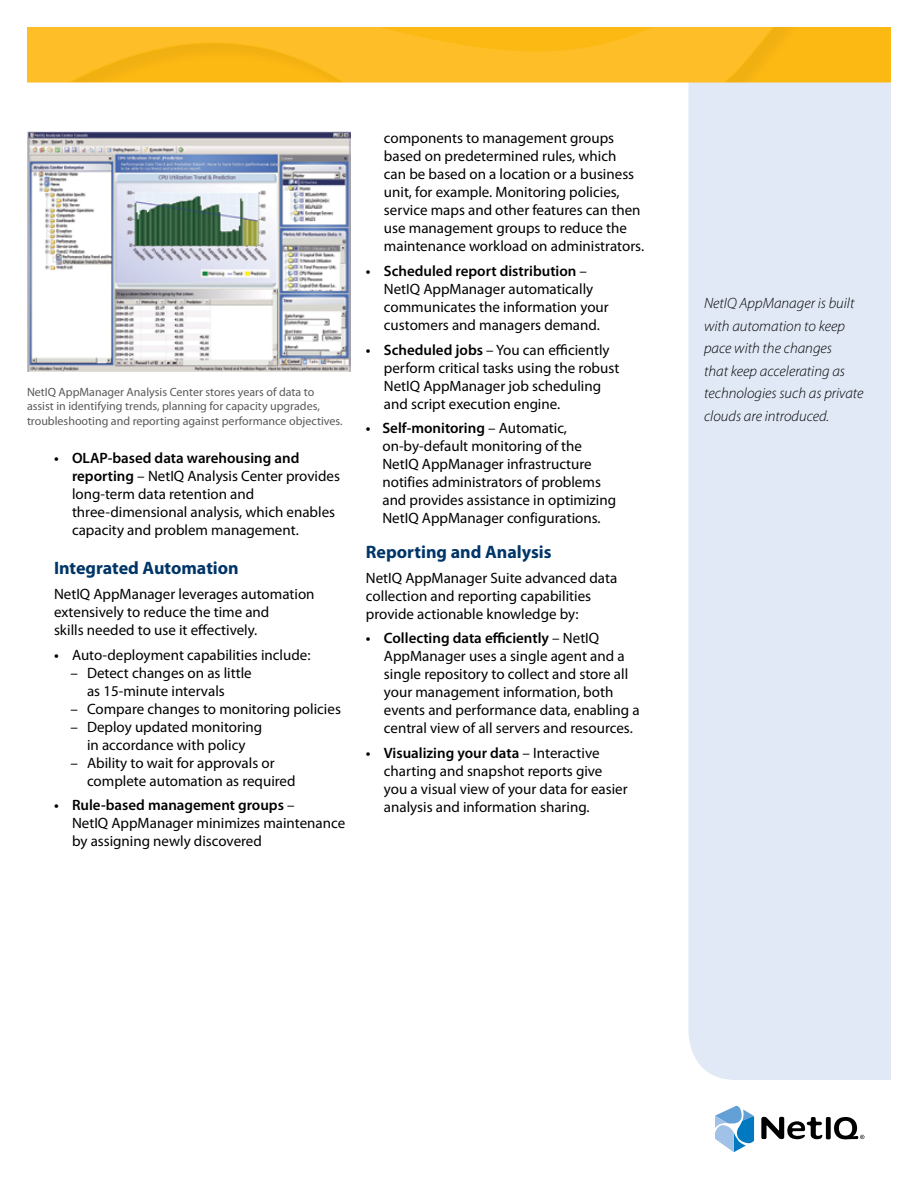
<style>
.page{position:relative;width:918px;height:1188px;background:#fff}
.page>*{position:absolute;margin:0;border:0;box-sizing:border-box;transform-origin:0 0}
.t1{font:700 18px "Myriad Pro";color:#003568}
.t2{font:15px/18px "Myriad Pro";color:#000}
.t3{font:italic 300 15px/22.5px "Myriad Pro";color:#000}
.t4{font:12px/14.4px "Myriad Pro";color:#58595b}
.s1{font-weight:600}
</style>
<div class="page">
<div style="left:689px;top:82px;width:202px;height:998px;background:#e1e9f6"></div>
<div style="left:27px;top:27px;width:864px;height:55px;background:#fdb913"></div>
<svg style="left:27px;top:27px;width:759px;height:55px;fill:#fdbe27"></svg>
<svg style="left:715px;top:1106px;width:39px;height:46px"></svg>
<div style="left:826px;top:1117px;width:5px;height:22px;background:#000;border-radius:2px"></div>
<svg style="left:834px;top:1117px;width:30px;height:22px"></svg>
<svg style="left:761px;top:1117px;width:61px;height:22px"></svg>
<img style="left:27px;top:132px;width:324px;height:240px">
<p class="t4" style="left:27px;top:385px;width:317px">NetIQ AppManager Analysis Center stores years of data to assist in identifying trends, planning for capacity upgrades, troubleshooting and reporting against performance objectives.</p>
<p class="t2" style="left:72px;top:448px;width:270px;text-indent:-18px"><span class="s1">• OLAP-based data warehousing and reporting</span> – NetIQ Analysis Center provides long-term data retention and three-dimensional analysis, which enables capacity and problem management.</p>
<p class="t1" style="left:54px;top:556px;width:186px">Integrated Automation</p>
<p class="t2" style="left:54px;top:585px;width:262px">NetIQ AppManager leverages automation extensively to reduce the time and<br>skills needed to use it effectively.</p>
<p class="t2" style="left:54px;top:645px;width:258px"><span class="s1">•</span> Auto-deployment capabilities include:</p>
<p class="t2" style="left:87px;top:663px;width:166px;text-indent:-16px">– Detect changes on as little as 15-minute intervals</p>
<p class="t2" style="left:70px;top:699px;width:272px">– Compare changes to monitoring policies</p>
<p class="t2" style="left:70px;top:717px;width:193px;text-align:center">– Deploy updated monitoring in accordance with policy</p>
<p class="t2" style="left:87px;top:753px;width:210px;text-indent:-16px">– Ability to wait for approvals or complete automation as required</p>
<p class="t2" style="left:72px;top:796px;width:275px;text-indent:-18px"><span class="s1">• Rule-based management groups</span> –<br>NetIQ AppManager minimizes maintenance by assigning newly discovered</p>
<p class="t2" style="left:384px;top:129px;width:262px">components to management groups based on predetermined rules, which<br>can be based on a location or a business unit, for example. Monitoring policies, service maps and other features can then use management groups to reduce the maintenance workload on administrators.</p>
<p class="t2" style="left:384px;top:261px;width:226px;text-indent:-18px"><span class="s1">• Scheduled report distribution</span> – NetIQ AppManager automatically communicates the information your customers and managers demand.</p>
<p class="t2" style="left:384px;top:340px;width:237px;text-indent:-18px"><span class="s1">• Scheduled jobs</span> – You can efficiently perform critical tasks using the robust NetIQ AppManager job scheduling and script execution engine.</p>
<p class="t2" style="left:382px;top:419px;width:235px;text-indent:-16px"><span class="s1">• Self-monitoring</span> – Automatic, on-by-default monitoring of the NetIQ AppManager infrastructure notifies administrators of problems and provides assistance in optimizing NetIQ AppManager configurations.</p>
<p class="t1" style="left:366px;top:540px;width:187px">Reporting and Analysis</p>
<p class="t2" style="left:366px;top:568px;width:253px">NetIQ AppManager Suite advanced data collection and reporting capabilities provide actionable knowledge by:</p>
<p class="t2" style="left:384px;top:629px;width:257px;text-indent:-18px"><span class="s1">• Collecting data efficiently</span> – NetIQ AppManager uses a single agent and a single repository to collect and store all your management information, both events and performance data, enabling a central view of all servers and resources.</p>
<p class="t2" style="left:384px;top:744px;width:245px;text-indent:-18px"><span class="s1">• Visualizing your data</span> – Interactive charting and snapshot reports give you a visual view of your data for easier analysis and information sharing.</p>
<p class="t3" style="left:704px;top:292px;width:161px">NetIQ AppManager is built with automation to keep pace with the changes<br>that keep accelerating as technologies such as private clouds are introduced.</p>
</div>
